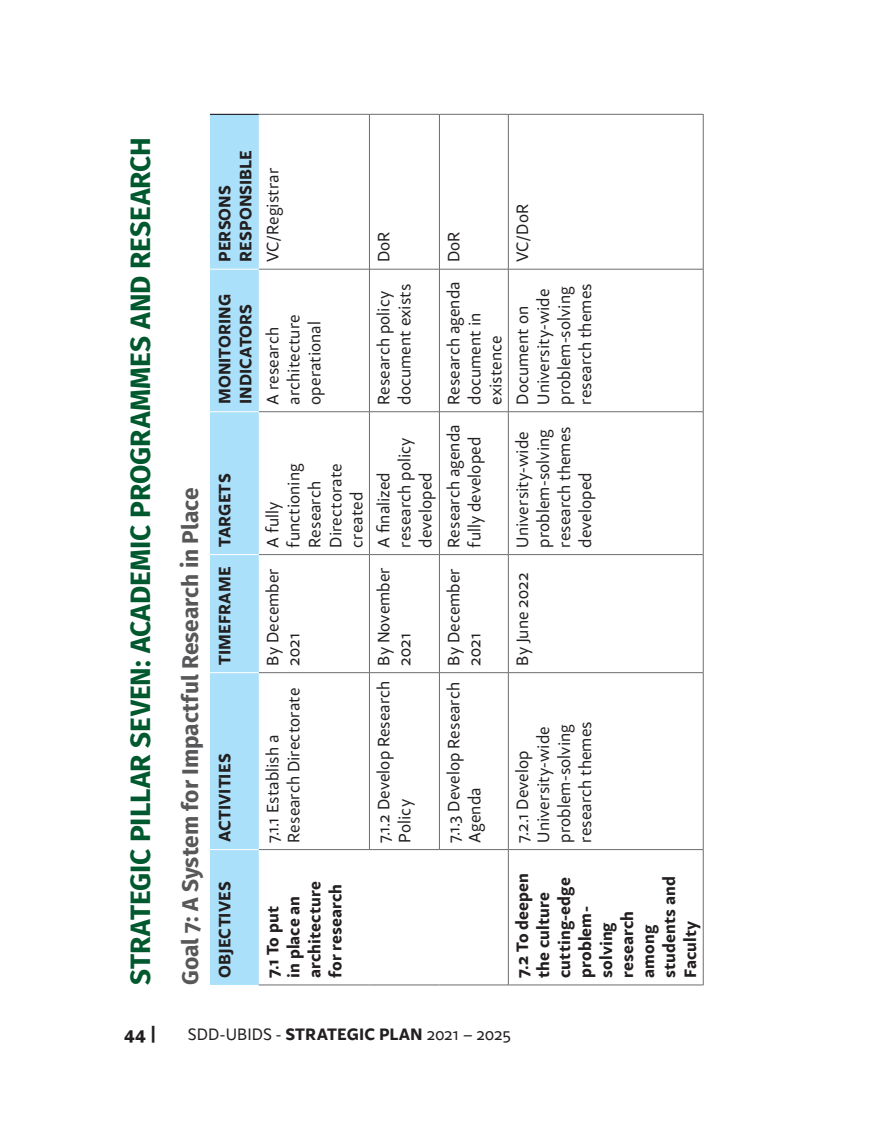
<style>
.page{position:relative;width:882px;height:1134px;background:#fff}
.page>*{position:absolute;margin:0;border:0;box-sizing:border-box;transform-origin:0 0}
.Heading_2{font:700 28px "Fira Sans";color:#00592e}
.Subheading{font:700 22.75px "Fira Sans";letter-spacing:-.005em;color:#57585a}
.t1{font:700 19.25px "Samo Sans Pro";color:#231f20}
.Table_Body{font:17.5px/21px "Samo Sans Pro";color:#231f20}
.Table_Body-2{font:700 17.5px/21px "Samo Sans Pro";letter-spacing:.005em;color:#231f20}
.s1{font-weight:700}
</style>
<div class="page">
<div style="left:210px;top:115px;width:49px;height:870px;background:#aae0f9"></div>
<hr style="left:210px;top:114px;width:49px;height:1px;background:#000">
<hr style="left:259px;top:985px;width:110px;height:1px;background:#6c6d70">
<hr style="left:259px;top:849px;width:110px;height:1px;background:#6c6d70">
<hr style="left:259px;top:672px;width:110px;height:1px;background:#6c6d70">
<hr style="left:259px;top:554px;width:110px;height:1px;background:#6c6d70">
<hr style="left:259px;top:411px;width:110px;height:1px;background:#6c6d70">
<hr style="left:259px;top:269px;width:110px;height:1px;background:#6c6d70">
<hr style="left:259px;top:114px;width:110px;height:1px;background:#6c6d70">
<hr style="left:369px;top:985px;width:70px;height:1px;background:#6c6d70">
<hr style="left:369px;top:673px;width:1px;height:177px;background:#6c6d70">
<hr style="left:370px;top:849px;width:69px;height:1px;background:#6c6d70">
<hr style="left:369px;top:555px;width:1px;height:118px;background:#6c6d70">
<hr style="left:370px;top:672px;width:69px;height:1px;background:#6c6d70">
<hr style="left:369px;top:412px;width:1px;height:143px;background:#6c6d70">
<hr style="left:370px;top:554px;width:69px;height:1px;background:#6c6d70">
<hr style="left:369px;top:269px;width:1px;height:143px;background:#6c6d70">
<hr style="left:370px;top:411px;width:69px;height:1px;background:#6c6d70">
<hr style="left:369px;top:114px;width:1px;height:155px;background:#6c6d70">
<hr style="left:370px;top:269px;width:69px;height:1px;background:#6c6d70">
<hr style="left:370px;top:114px;width:69px;height:1px;background:#6c6d70">
<hr style="left:439px;top:985px;width:69px;height:1px;background:#6c6d70">
<hr style="left:439px;top:673px;width:1px;height:177px;background:#6c6d70">
<hr style="left:440px;top:849px;width:68px;height:1px;background:#6c6d70">
<hr style="left:439px;top:555px;width:1px;height:118px;background:#6c6d70">
<hr style="left:440px;top:672px;width:68px;height:1px;background:#6c6d70">
<hr style="left:439px;top:412px;width:1px;height:143px;background:#6c6d70">
<hr style="left:440px;top:554px;width:68px;height:1px;background:#6c6d70">
<hr style="left:439px;top:269px;width:1px;height:143px;background:#6c6d70">
<hr style="left:440px;top:411px;width:68px;height:1px;background:#6c6d70">
<hr style="left:439px;top:114px;width:1px;height:155px;background:#6c6d70">
<hr style="left:440px;top:269px;width:68px;height:1px;background:#6c6d70">
<hr style="left:440px;top:114px;width:68px;height:1px;background:#6c6d70">
<hr style="left:508px;top:850px;width:1px;height:135px;background:#6c6d70">
<hr style="left:509px;top:985px;width:194px;height:1px;background:#6c6d70">
<hr style="left:508px;top:673px;width:1px;height:177px;background:#6c6d70">
<hr style="left:509px;top:849px;width:194px;height:1px;background:#6c6d70">
<hr style="left:508px;top:555px;width:1px;height:118px;background:#6c6d70">
<hr style="left:509px;top:672px;width:194px;height:1px;background:#6c6d70">
<hr style="left:508px;top:412px;width:1px;height:143px;background:#6c6d70">
<hr style="left:509px;top:554px;width:194px;height:1px;background:#6c6d70">
<hr style="left:508px;top:269px;width:1px;height:143px;background:#6c6d70">
<hr style="left:509px;top:411px;width:194px;height:1px;background:#6c6d70">
<hr style="left:508px;top:114px;width:1px;height:155px;background:#6c6d70">
<hr style="left:509px;top:269px;width:194px;height:1px;background:#6c6d70">
<hr style="left:509px;top:114px;width:194px;height:1px;background:#6c6d70">
<hr style="left:703px;top:850px;width:1px;height:135px;background:#6c6d70">
<hr style="left:703px;top:673px;width:1px;height:177px;background:#6c6d70">
<hr style="left:703px;top:555px;width:1px;height:118px;background:#6c6d70">
<hr style="left:703px;top:412px;width:1px;height:143px;background:#6c6d70">
<hr style="left:703px;top:269px;width:1px;height:143px;background:#6c6d70">
<hr style="left:703px;top:114px;width:1px;height:155px;background:#6c6d70">
<hr style="left:210px;top:849px;width:49px;height:1px;background:#fff">
<hr style="left:210px;top:672px;width:49px;height:1px;background:#fff">
<hr style="left:210px;top:554px;width:49px;height:1px;background:#fff">
<hr style="left:210px;top:411px;width:49px;height:1px;background:#fff">
<hr style="left:210px;top:269px;width:49px;height:1px;background:#fff">
<p class="Heading_2" style="left:117px;top:985px;width:850px;rotate:-90deg">STRATEGIC PILLAR SEVEN: ACADEMIC PROGRAMMES AND RESEARCH</p>
<p class="Subheading" style="left:171px;top:985px;width:499px;rotate:-90deg">Goal 7: A System for Impactful Research in Place</p>
<p class="Table_Body-2" style="left:214px;top:262px;width:113px;rotate:-90deg">PERSONS<br>RESPONSIBLE</p>
<p class="Table_Body-2" style="left:214px;top:404px;width:112px;rotate:-90deg">MONITORING<br>INDICATORS</p>
<p class="Table_Body-2" style="left:214px;top:547px;width:75px;rotate:-90deg">TARGETS</p>
<p class="Table_Body-2" style="left:214px;top:665px;width:100px;rotate:-90deg">TIMEFRAME</p>
<p class="Table_Body-2" style="left:214px;top:842px;width:90px;rotate:-90deg">ACTIVITIES</p>
<p class="Table_Body" style="left:262px;top:262px;width:96px;rotate:-90deg">VC/Registrar</p>
<p class="Table_Body" style="left:262px;top:405px;width:92px;rotate:-90deg">A research architecture operational</p>
<p class="Table_Body" style="left:262px;top:548px;width:86px;rotate:-90deg">A fully functioning<br>Research<br>Directorate created</p>
<p class="Table_Body" style="left:262px;top:666px;width:99px;rotate:-90deg">By December<br>2021</p>
<p class="Table_Body" style="left:262px;top:843px;width:156px;rotate:-90deg">7.1.1 Establish a<br>Research Directorate</p>
<p class="Table_Body" style="left:373px;top:262px;width:32px;rotate:-90deg">DoR</p>
<p class="Table_Body" style="left:373px;top:405px;width:123px;rotate:-90deg">Research policy document exists</p>
<p class="Table_Body" style="left:373px;top:548px;width:112px;rotate:-90deg">A finalized research policy developed</p>
<p class="Table_Body" style="left:373px;top:666px;width:100px;rotate:-90deg">By November<br>2021</p>
<p class="Table_Body" style="left:373px;top:843px;width:164px;rotate:-90deg">7.1.2 Develop Research<br>Policy</p>
<p class="Table_Body" style="left:443px;top:262px;width:32px;rotate:-90deg">DoR</p>
<p class="Table_Body" style="left:443px;top:405px;width:125px;rotate:-90deg">Research agenda document in existence</p>
<p class="Table_Body" style="left:443px;top:548px;width:125px;rotate:-90deg">Research agenda fully developed</p>
<p class="Table_Body" style="left:443px;top:666px;width:99px;rotate:-90deg">By December<br>2021</p>
<p class="Table_Body" style="left:443px;top:843px;width:162px;rotate:-90deg">7.1.3 Develop Research<br>Agenda</p>
<p class="Table_Body-2" style="left:214px;top:978px;width:98px;rotate:-90deg">OBJECTIVES</p>
<p class="Table_Body-2" style="left:262px;top:978px;width:98px;rotate:-90deg">7.1 To put<br>in place an architecture for research</p>
<p class="Table_Body" style="left:512px;top:262px;width:60px;rotate:-90deg">VC/DoR</p>
<p class="Table_Body" style="left:512px;top:405px;width:123px;rotate:-90deg">Document on<br>University-wide problem-solving research themes</p>
<p class="Table_Body" style="left:512px;top:548px;width:123px;rotate:-90deg">University-wide problem-solving research themes developed</p>
<p class="Table_Body" style="left:512px;top:666px;width:94px;rotate:-90deg">By June 2022</p>
<p class="Table_Body" style="left:512px;top:843px;width:123px;rotate:-90deg">7.2.1 Develop<br>University-wide problem-solving research themes</p>
<p class="Table_Body-2" style="left:512px;top:978px;width:107px;rotate:-90deg">7.2 To deepen the culture cutting-edge problem&shy;solving research among students and<br>Faculty</p>
<p class="t1" style="left:124px;top:1022px;width:34px">44 |</p>
<p class="Table_Body" style="left:188px;top:1024px;width:325px">SDD-UBIDS - <span class="s1">STRATEGIC PLAN</span> 2021 – 2025</p>
</div>
